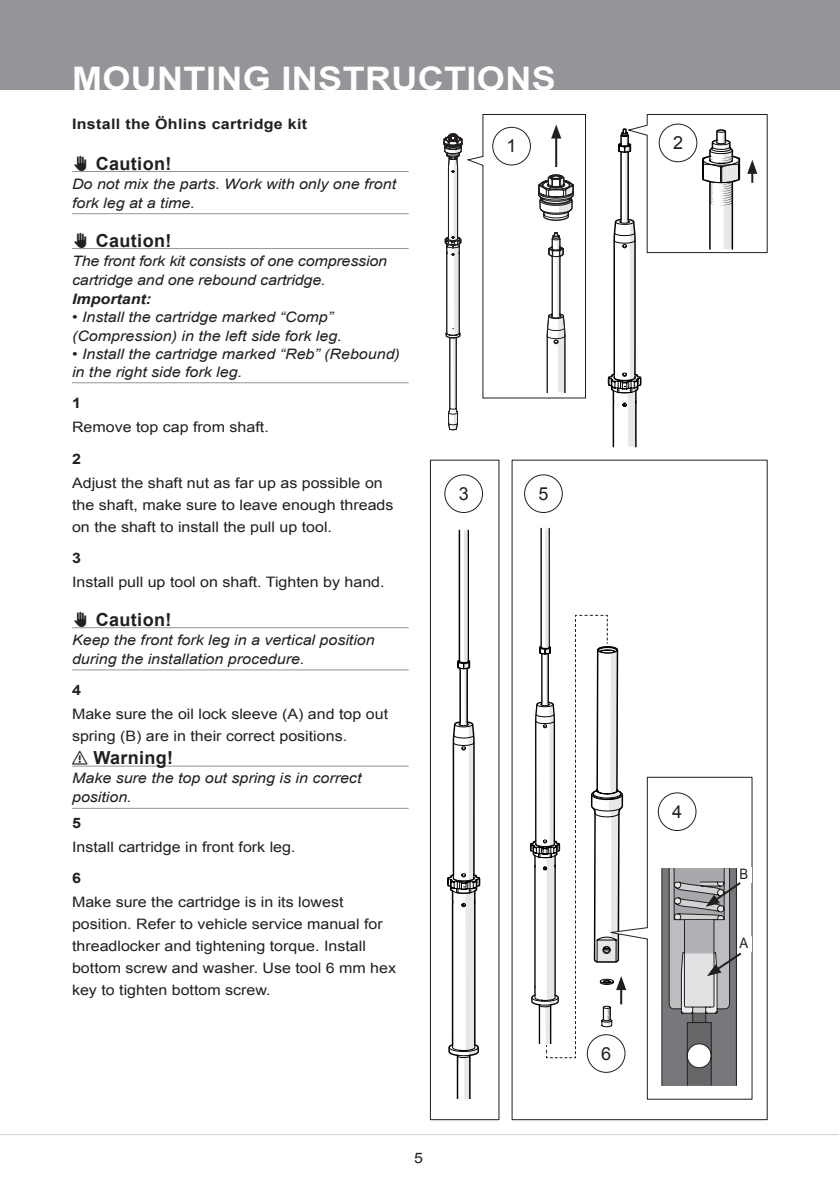
<style>
.page{position:relative;width:840px;height:1191px;background:#fff}
.page>*{position:absolute;margin:0;border:0;box-sizing:border-box;transform-origin:0 0}
.t1{font:700 32.4px "Arial";letter-spacing:.01em;color:#fff;scale:1.11 1}
.t2{font:700 18px "Arial";color:#231f20}
._10_Figure_no{font:18px "Arial";color:#231f20}
._6_Body_type{font:14.4px/22px "Arial";color:#231f20;scale:1.11 1}
._9_Body_Type_Italic{font:italic 14.4px/19px "Arial";color:#231f20;scale:1.11 1}
._7_Body_type_StepNo{font:700 14.4px "Arial";letter-spacing:.02em;color:#231f20;scale:1.11 1}
._11_Figure_Text{font:14.4px "Arial Narrow";color:#231f20;scale:1.11 1}
.s1{font-weight:700}
</style>
<div class="page">
<div style="left:0;top:0;width:839px;height:90px;background:#939598"></div>
<hr style="left:0;top:1134px;width:838px;height:1px;background:#d1d2d4">
<hr style="left:72px;top:171px;width:336px;height:1px;background:#939598">
<hr style="left:72px;top:213px;width:336px;height:1px;background:#939598">
<hr style="left:72px;top:248px;width:336px;height:1px;background:#939598">
<hr style="left:72px;top:382px;width:336px;height:1px;background:#939598">
<hr style="left:72px;top:627px;width:336px;height:1px;background:#939598">
<hr style="left:72px;top:669px;width:336px;height:1px;background:#939598">
<div style="left:429px;top:459px;width:70px;height:661px;border:1px solid #231f20"></div>
<div style="left:444px;top:474px;width:38px;height:39px;border:1px solid #231f20;border-radius:50%"></div>
<div style="left:524px;top:474px;width:38px;height:39px;border:1px solid #231f20;border-radius:50%"></div>
<div style="left:586px;top:1034px;width:39px;height:38px;border:1px solid #231f20;border-radius:50%"></div>
<svg style="left:443px;top:114px;width:143px;height:316px"></svg>
<svg style="left:607px;top:114px;width:160px;height:333px"></svg>
<svg style="left:447px;top:529px;width:33px;height:569px"></svg>
<svg style="left:604px;top:776px;width:148px;height:324px"></svg>
<svg style="left:530px;top:528px;width:96px;height:530px"></svg>
<div style="left:739px;top:936px;width:12px;height:16px;background:#fff"></div>
<div style="left:739px;top:867px;width:12px;height:16px;background:#fff"></div>
<svg style="left:661px;top:868px;width:82px;height:217px;background:#999a9c"></svg>
<div style="left:658px;top:793px;width:37px;height:37px;background:#fff;border-radius:50%"></div>
<div style="left:657px;top:792px;width:39px;height:39px;border:1px solid #231f20;border-radius:50%"></div>
<hr style="left:72px;top:766px;width:336px;height:1px;background:#939598">
<hr style="left:72px;top:808px;width:336px;height:1px;background:#939598">
<h1 class="t1" style="left:72px;top:57px;width:437px">MOUNTING INSTRUCTIONS</h1>
<p class="_7_Body_type_StepNo" style="left:72px;top:114px;width:213px">INSTALL THE ÖHLINS CARTRIDGE KIT</p>
<p class="t2" style="left:72px;top:151px;width:28px">✋✋CAUTION!</p>
<p class="_9_Body_Type_Italic" style="left:72px;top:174px;width:293px">Do not mix the parts. Work with only one front fork leg at a time.</p>
<p class="t2" style="left:72px;top:228px;width:28px">✋✋CAUTION!</p>
<p class="_9_Body_Type_Italic" style="left:72px;top:251px;width:285px">The front fork kit consists of one compression cartridge and one rebound cartridge.<br><span class="s1">Important:</span></p>
<p class="_9_Body_Type_Italic" style="left:72px;top:307px;width:244px">• Install the cartridge marked “Comp” (Compression) in the left side fork leg.</p>
<p class="_9_Body_Type_Italic" style="left:72px;top:345px;width:297px;line-height:18px">• Install the cartridge marked “Reb” (Rebound) in the right side fork leg.</p>
<p class="_7_Body_type_StepNo" style="left:72px;top:393px;width:10px">1</p>
<p class="_6_Body_type" style="left:72px;top:416px;width:179px">Remove top cap from shaft.</p>
<p class="_7_Body_type_StepNo" style="left:72px;top:449px;width:10px">2</p>
<p class="_6_Body_type" style="left:72px;top:471px;width:291px">Adjust the shaft nut as far up as possible on the shaft, make sure to leave enough threads on the shaft to install the pull up tool.</p>
<p class="_7_Body_type_StepNo" style="left:72px;top:548px;width:10px">3</p>
<p class="_6_Body_type" style="left:72px;top:571px;width:283px">Install pull up tool on shaft. Tighten by hand.</p>
<p class="t2" style="left:72px;top:607px;width:28px">✋✋CAUTION!</p>
<p class="_9_Body_Type_Italic" style="left:72px;top:630px;width:274px">Keep the front fork leg in a vertical position during the installation procedure.</p>
<p class="_7_Body_type_StepNo" style="left:72px;top:680px;width:10px">4</p>
<p class="_6_Body_type" style="left:72px;top:703px;width:286px">Make sure the oil lock sleeve (A) and top out spring (B) are in their correct positions.</p>
<p class="_10_Figure_no" style="left:506px;top:134px;width:12px">1</p>
<p class="_10_Figure_no" style="left:672px;top:131px;width:12px">2</p>
<p class="_10_Figure_no" style="left:458px;top:482px;width:12px">3</p>
<p class="_10_Figure_no" style="left:538px;top:482px;width:12px">5</p>
<p class="t2" style="left:72px;top:746px;width:47px">⚠ WARNING!</p>
<p class="_9_Body_Type_Italic" style="left:72px;top:769px;width:262px">Make sure the top out spring is in correct position.</p>
<p class="_7_Body_type_StepNo" style="left:72px;top:813px;width:10px">5</p>
<p class="_6_Body_type" style="left:72px;top:836px;width:203px">Install cartridge in front fork leg.</p>
<p class="_7_Body_type_StepNo" style="left:72px;top:868px;width:10px">6</p>
<p class="_6_Body_type" style="left:72px;top:891px;width:293px">Make sure the cartridge is in its lowest position. Refer to vehicle service manual for threadlocker and tightening torque. Install bottom screw and washer. Use tool 6 mm hex key to tighten bottom screw.</p>
<p class="_6_Body_type" style="left:414px;top:1147px;width:10px">5</p>
<p class="_10_Figure_no" style="left:671px;top:799px;width:12px">4</p>
<p class="_10_Figure_no" style="left:600px;top:1041px;width:12px">6</p>
<p class="_11_Figure_Text" style="left:739px;top:863px;width:9px">B</p>
<p class="_11_Figure_Text" style="left:739px;top:932px;width:9px">A</p>
</div>
